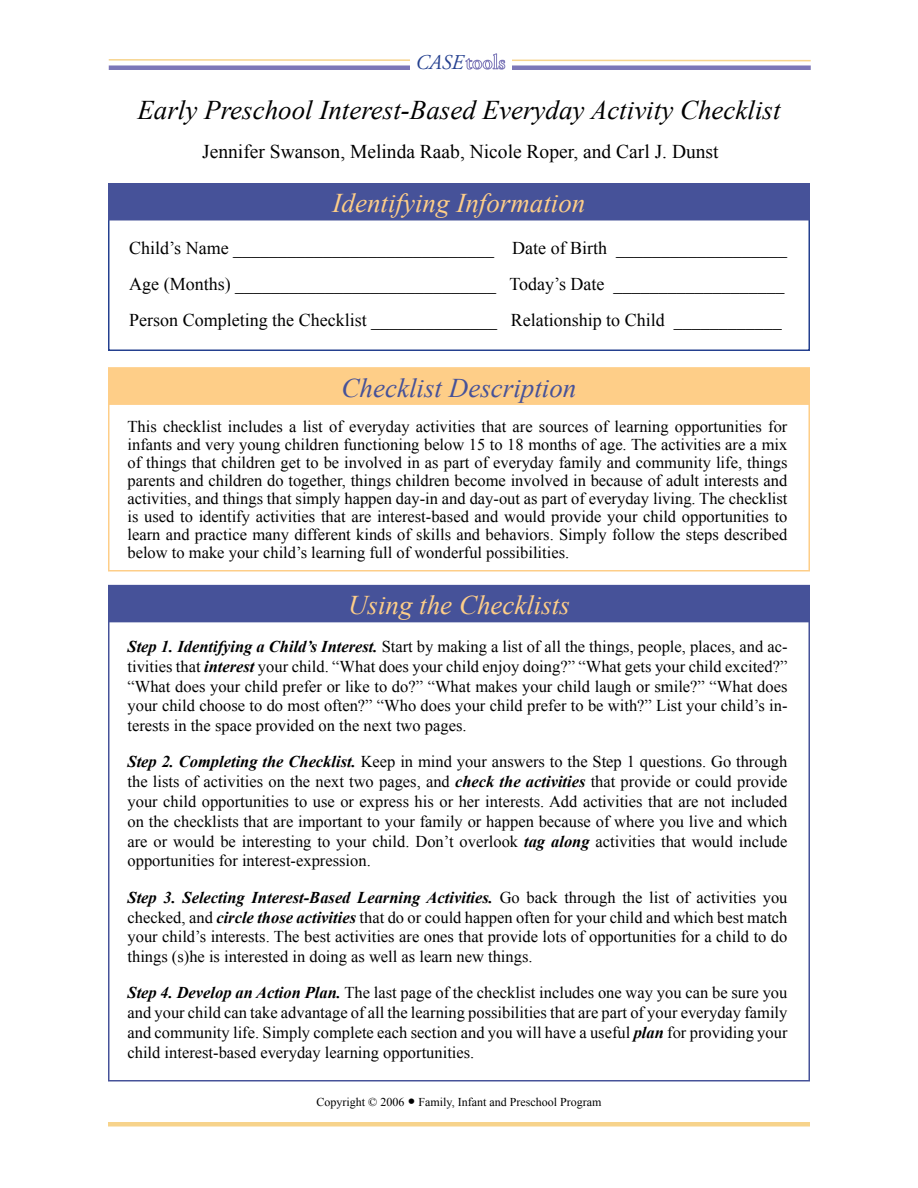
<style>
.page{position:relative;width:918px;height:1188px;background:#fff}
.page>*{position:absolute;margin:0;border:0;box-sizing:border-box;transform-origin:0 0}
.t1{font:italic 27px "Times New Roman";color:#000}
.t2{font:italic 27px "Times New Roman";color:#fece88}
.t3{font:italic 27px "Times New Roman";color:#465299}
.t4{font:italic 21px "Adobe Garamond Pro";color:#24408f}
.t5{font:19.5px "Times New Roman";color:#000}
.t6{font:18px/36px "Times New Roman";color:#000}
.t7{font:16.5px/19.8px "Times New Roman";color:#000;text-align:justify}
.t8{font:12px "Times New Roman";color:#000}
.s1{font-weight:700;font-style:italic}
.s2{font-family:"Verdana";font-size:15px}
</style>
<div class="page">
<div style="left:108px;top:217px;width:702px;height:134px;border:2px solid #24408f"></div>
<div style="left:108px;top:367px;width:702px;height:205px;border:2px solid #fece88"></div>
<div style="left:109px;top:586px;width:700px;height:36px;background:#465299"></div>
<div style="left:108px;top:585px;width:702px;height:37px;border:2px solid #465299"></div>
<div style="left:109px;top:368px;width:700px;height:36px;background:#fece88"></div>
<div style="left:108px;top:367px;width:702px;height:38px;border:2px solid #fece88"></div>
<svg style="left:108px;top:53px;width:703px;height:17px"></svg>
<hr style="left:108px;top:1122px;width:702px;height:4px;background:#f7d38b">
<div style="left:109px;top:184px;width:700px;height:36px;background:#465299"></div>
<div style="left:108px;top:183px;width:702px;height:37px;border:2px solid #465299"></div>
<p class="t4" style="left:416px;top:50px;width:49px">CASE</p>
<h1 class="t1" style="left:137px;top:92px;width:645px">Early Preschool Interest-Based Everyday Activity Checklist</h1>
<p class="t5" style="left:202px;top:138px;width:518px">Jennifer Swanson, Melinda Raab, Nicole Roper, and Carl J. Dunst</p>
<h1 class="t2" style="left:333px;top:184px;width:254px">Identifying Information</h1>
<p class="t6" style="left:129px;top:230px;width:659px">Child’s Name _____________________________ Date of Birth ___________________<br>Age (Months) _____________________________ Today’s Date ___________________<br>Person Completing the Checklist ______________ Relationship to Child ____________</p>
<h1 class="t3" style="left:342px;top:369px;width:236px">Checklist Description</h1>
<p class="t7" style="left:128px;top:417px;width:662px;line-height:18px">This checklist includes a list of everyday activities that are sources of learning opportunities for infants and very young children functioning below 15 to 18 months of age. The activities are a mix of things that children get to be involved in as part of everyday family and community life, things parents and children do together, things children become involved in because of adult interests and activities, and things that simply happen day-in and day-out as part of everyday living. The checklist is used to identify activities that are interest-based and would provide your child opportunities to learn and practice many different kinds of skills and behaviors. Simply follow the steps described below to make your child’s learning full of wonderful possibilities.</p>
<h1 class="t2" style="left:348px;top:586px;width:223px">Using the Checklists</h1>
<p class="t7" style="left:128px;top:636px;width:661px"><span class="s1">Step 1. Identifying a Child’s Interest.</span> Start by making a list of all the things, people, places, and ac&shy;tivities that <span class="s1">interest</span> your child. “What does your child enjoy doing?” “What gets your child excited?” “What does your child prefer or like to do?” “What makes your child laugh or smile?” “What does your child choose to do most often?” “Who does your child prefer to be with?” List your child’s in&shy;terests in the space provided on the next two pages.</p>
<p class="t7" style="left:128px;top:752px;width:662px"><span class="s1">Step 2. Completing the Checklist.</span> Keep in mind your answers to the Step 1 questions. Go through the lists of activities on the next two pages, and <span class="s1">check the activities</span> that provide or could provide your child opportunities to use or express his or her interests. Add activities that are not included on the checklists that are important to your family or happen because of where you live and which are or would be interesting to your child. Don’t overlook <span class="s1">tag along</span> activities that would include opportunities for interest-expression.</p>
<p class="t7" style="left:128px;top:887px;width:662px"><span class="s1">Step 3. Selecting Interest-Based Learning Activities.</span> Go back through the list of activities you checked, and <span class="s1">circle those activities</span> that do or could happen often for your child and which best match your child’s interests. The best activities are ones that provide lots of opportunities for a child to do things (s)he is interested in doing as well as learn new things.</p>
<p class="t7" style="left:128px;top:983px;width:661px"><span class="s1">Step 4. Develop an Action Plan.</span> The last page of the checklist includes one way you can be sure you and your child can take advantage of all the learning possibilities that are part of your everyday family and community life. Simply complete each section and you will have a useful <span class="s1">plan</span> for providing your child interest-based everyday learning opportunities.</p>
<p class="t8" style="left:317px;top:1094px;width:286px">Copyright © 2006 <span class="s2">•</span> Family, Infant and Preschool Program</p>
</div>
